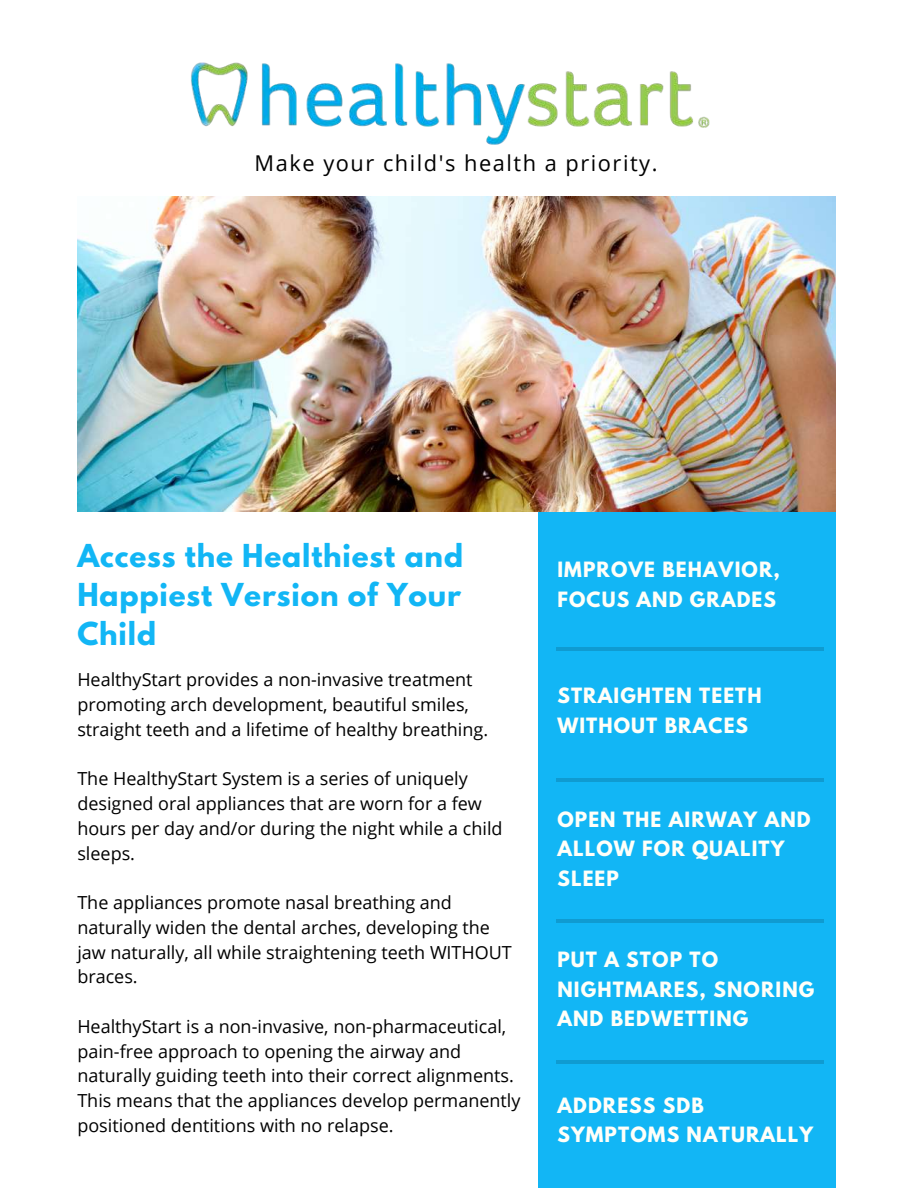
<style>
.page{position:relative;width:918px;height:1188px;background:#fff}
.page>*{position:absolute;margin:0;border:0;box-sizing:border-box;transform-origin:0 0}
.t1{font:700 28.05px/39.2px "League Spartan";letter-spacing:.03em;color:#12b6f5;text-align:justify}
.t2{font:21.75px "Open Sans";letter-spacing:.07em;color:#000}
.t3{font:700 18.6px/29.7px "League Spartan";letter-spacing:.06em;color:#fffff9}
.t4{font:18px/24.8px "Open Sans";color:#000}
</style>
<div class="page">
<div style="left:538px;top:512px;width:297px;height:676px;background:#12b6f5"></div>
<hr style="left:556px;top:779px;width:268px;height:3px;background:#000">
<hr style="left:556px;top:919px;width:268px;height:3px;background:#000">
<hr style="left:556px;top:1061px;width:268px;height:3px;background:#000">
<hr style="left:556px;top:648px;width:268px;height:3px;background:#000">
<img style="left:77px;top:197px;width:759px;height:315px">
<img style="left:191px;top:62px;width:531px;height:135px">
<p class="t2" style="left:255px;top:148px;width:404px">Make your child's health a priority.</p>
<h1 class="t1" style="left:77px;top:540px;width:387px">Access the Healthiest and Happiest Version of Your Child</h1>
<p class="t4" style="left:77px;top:667px;width:412px">HealthyStart provides a non-invasive treatment promoting arch development, beautiful smiles, straight teeth and a lifetime of healthy breathing.</p>
<p class="t4" style="left:77px;top:766px;width:427px">The HealthyStart System is a series of uniquely designed oral appliances that are worn for a few hours per day and/or during the night while a child sleeps.</p>
<p class="t4" style="left:77px;top:890px;width:436px">The appliances promote nasal breathing and naturally widen the dental arches, developing the jaw naturally, all while straightening teeth WITHOUT braces.</p>
<p class="t4" style="left:77px;top:1014px;width:445px">HealthyStart is a non-invasive, non-pharmaceutical, pain-free approach to opening the airway and naturally guiding teeth into their correct alignments.<br>This means that the appliances develop permanently positioned dentitions with no relapse.</p>
<p class="t3" style="left:557px;top:557px;width:224px">IMPROVE BEHAVIOR,<br>FOCUS AND GRADES</p>
<p class="t3" style="left:557px;top:683px;width:206px">STRAIGHTEN TEETH<br>WITHOUT BRACES</p>
<p class="t3" style="left:557px;top:807px;width:255px">OPEN THE AIRWAY AND<br>ALLOW FOR QUALITY<br>SLEEP</p>
<p class="t3" style="left:557px;top:947px;width:258px">PUT A STOP TO<br>NIGHTMARES, SNORING<br>AND BEDWETTING</p>
<p class="t3" style="left:557px;top:1093px;width:257px">ADDRESS SDB<br>SYMPTOMS NATURALLY</p>
</div>
